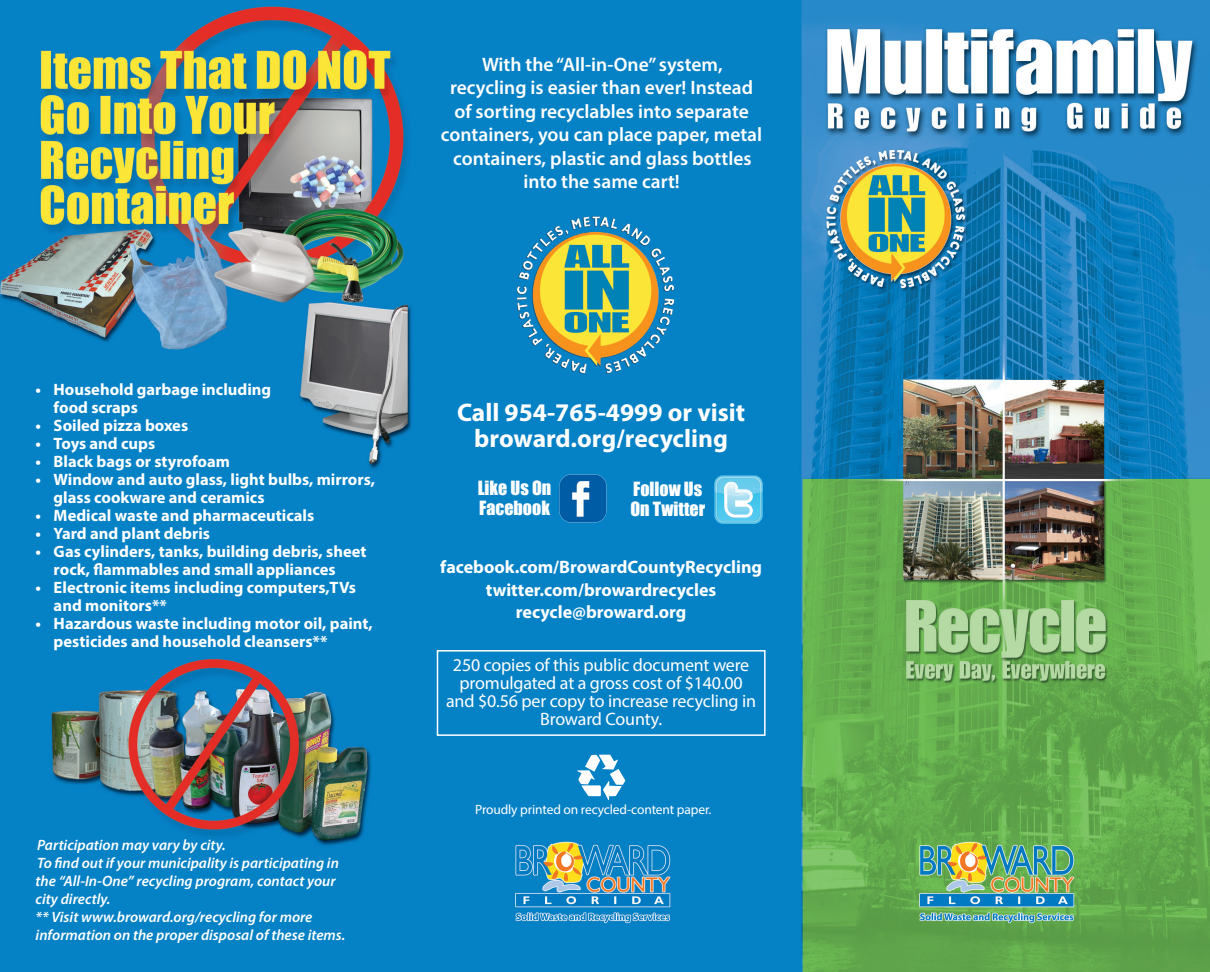
<style>
.page{position:relative;width:1210px;height:972px;background:#fff}
.page>*{position:absolute;margin:0;border:0;box-sizing:border-box;transform-origin:0 0}
.Headings{font:700 25.5px/25.5px "Myriad Pro";color:#fff;text-align:center}
.Paragraphs_copy{font:600 19.5px/23.4px "Myriad Pro";color:#fff;text-align:center}
.Body{font:18px/18px "Myriad Pro";letter-spacing:-.01em;color:#fff;text-align:center}
.Headings-2{font:700 18px "Myriad Pro";color:#fff}
.Headings-3{font:18px/20.7px "Impact";color:#fff}
.t1{font:700 16.5px/18px "Myriad Pro";color:#fff}
.Paragraphs_copy-2{font:italic 600 15px/18px "Myriad Pro";color:#fff}
.Body-2{font:13.5px "Myriad Pro";letter-spacing:-.01em;color:#fff}
</style>
<div class="page">
<img style="left:0;top:0;width:1210px;height:972px">
<img style="left:555px;top:471px;width:55px;height:56px">
<svg style="left:714px;top:475px;width:48px;height:49px;background:#82d2ed"></svg>
<svg style="left:577px;top:755px;width:48px;height:45px"></svg>
<div style="left:437px;top:650px;width:328px;height:86px;border:2px solid #fff"></div>
<img style="left:517px;top:211px;width:161px;height:168px">
<p class="Paragraphs_copy" style="left:441px;top:52px;width:323px">With the “All-in-One” system, recycling is easier than ever! Instead of sorting recyclables into separate containers, you can place paper, metal</p>
<p class="Paragraphs_copy" style="left:453px;top:146px;width:300px">containers, plastic and glass bottles into the same cart!</p>
<p class="t1" style="left:54px;top:380px;width:219px;text-indent:-18px">• Household garbage including food scraps</p>
<p class="t1" style="left:36px;top:416px;width:154px">• Soiled pizza boxes</p>
<p class="t1" style="left:36px;top:434px;width:121px">• Toys and cups</p>
<p class="t1" style="left:36px;top:452px;width:196px">• Black bags or styrofoam</p>
<p class="t1" style="left:54px;top:470px;width:323px;text-indent:-18px">• Window and auto glass, light bulbs, mirrors, glass cookware and ceramics</p>
<p class="t1" style="left:36px;top:506px;width:280px">• Medical waste and pharmaceuticals</p>
<p class="t1" style="left:36px;top:524px;width:176px">• Yard and plant debris</p>
<p class="t1" style="left:54px;top:542px;width:314px;text-indent:-18px">• Gas cylinders, tanks, building debris, sheet rock, flammables and small appliances</p>
<p class="t1" style="left:54px;top:578px;width:304px;text-indent:-18px">• Electronic items including computers,TVs and monitors**</p>
<p class="t1" style="left:54px;top:614px;width:320px;text-indent:-18px">• Hazardous waste including motor oil, paint, pesticides and household cleansers**</p>
<p class="Paragraphs_copy-2" style="left:37px;top:836px;width:190px">Participation may vary by city.</p>
<p class="Paragraphs_copy-2" style="left:36px;top:854px;width:311px">To find out if your municipality is participating in the “All-In-One” recycling program, contact your city directly.<br>** Visit www.broward.org/recycling for more information on the proper disposal of these items.</p>
<p class="Headings" style="left:457px;top:399px;width:290px">Call 954-765-4999 or visit broward.org/recycling</p>
<p class="Headings-3" style="left:478px;top:477px;width:75px">Like Us On<br>Facebook</p>
<p class="Headings-3" style="left:633px;top:479px;width:70px">Follow Us</p>
<p class="Headings-3" style="left:630px;top:498px;width:76px">On Twitter</p>
<p class="Headings-2" style="left:440px;top:555px;width:323px">facebook.com/BrowardCountyRecycling</p>
<p class="Headings-2" style="left:486px;top:578px;width:232px">twitter.com/browardrecycles</p>
<p class="Headings-2" style="left:516px;top:600px;width:172px">recycle@broward.org</p>
<p class="Body" style="left:446px;top:656px;width:311px">250 copies of this public document were promulgated at a gross cost of $140.00 and $0.56 per copy to increase recycling in Broward County.</p>
<p class="Body-2" style="left:475px;top:802px;width:238px">Proudly printed on recycled-content paper.</p>
</div>
